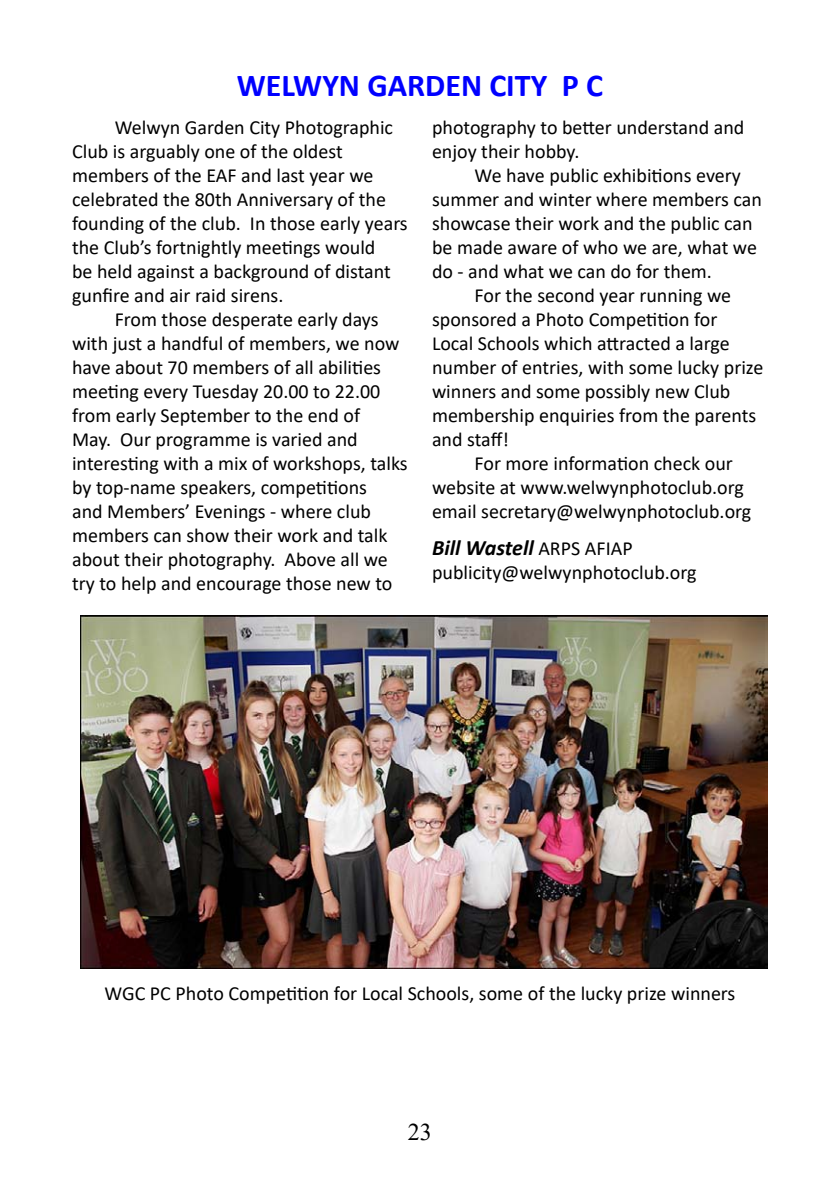
<style>
.page{position:relative;width:840px;height:1191px;background:#fff}
.page>*{position:absolute;margin:0;border:0;box-sizing:border-box;transform-origin:0 0}
.t1{font:700 32px "Calibri";color:#00f}
.t2{font:24px "Times New Roman";color:#000}
.t3{font:italic 700 22px "Calibri";color:#000}
.t4{font:20px/24px "Calibri";color:#000}
.s1{font-weight:400;font-style:normal;font-size:20px}
</style>
<div class="page">
<img style="left:80px;top:616px;width:686px;height:352px">
<h1 class="t1" style="left:237px;top:63px;width:367px">WELWYN GARDEN CITY P C</h1>
<p class="t4" style="left:72px;top:114px;width:337px;text-indent:43px">Welwyn Garden City Photographic Club is arguably one of the oldest members of the EAF and last year we celebrated the 80th Anniversary of the founding of the club. In those early years the Club’s fortnightly meetings would<br>be held against a background of distant gunfire and air raid sirens.</p>
<p class="t4" style="left:72px;top:306px;width:337px;text-indent:43px">From those desperate early days with just a handful of members, we now have about 70 members of all abilities meeting every Tuesday 20.00 to 22.00 from early September to the end of<br>May. Our programme is varied and interesting with a mix of workshops, talks by top-name speakers, competitions<br>and Members’ Evenings - where club members can show their work and talk about their photography. Above all we try to help and encourage those new to</p>
<p class="t4" style="left:432px;top:114px;width:314px">photography to better understand and enjoy their hobby.</p>
<p class="t4" style="left:474px;top:162px;width:268px">We have public exhibitions every</p>
<p class="t4" style="left:432px;top:186px;width:331px">summer and winter where members can</p>
<p class="t4" style="left:432px;top:210px;width:322px">showcase their work and the public can</p>
<p class="t4" style="left:432px;top:234px;width:326px">be made aware of who we are, what we</p>
<p class="t4" style="left:432px;top:258px;width:281px">do - and what we can do for them.</p>
<p class="t4" style="left:474px;top:282px;width:258px">For the second year running we</p>
<p class="t4" style="left:432px;top:306px;width:287px">sponsored a Photo Competition for</p>
<p class="t4" style="left:432px;top:330px;width:299px">Local Schools which attracted a large</p>
<p class="t4" style="left:432px;top:354px;width:333px">number of entries, with some lucky prize</p>
<p class="t4" style="left:432px;top:378px;width:300px">winners and some possibly new Club</p>
<p class="t4" style="left:432px;top:402px;width:325px">membership enquiries from the parents</p>
<p class="t4" style="left:432px;top:426px;width:78px">and staff!</p>
<p class="t4" style="left:474px;top:450px;width:259px">For more information check our</p>
<p class="t4" style="left:432px;top:474px;width:313px">website at www.welwynphotoclub.org</p>
<p class="t4" style="left:432px;top:498px;width:321px">email secretary@welwynphotoclub.org</p>
<p class="t3" style="left:432px;top:532px;width:202px">Bill Wastell <span class="s1">ARPS AFIAP</span></p>
<p class="t4" style="left:432px;top:560px;width:266px">publicity@welwynphotoclub.org</p>
<p class="t4" style="left:104px;top:980px;width:632px">WGC PC Photo Competition for Local Schools, some of the lucky prize winners</p>
<p class="t2" style="left:408px;top:1115px;width:25px">23</p>
</div>
